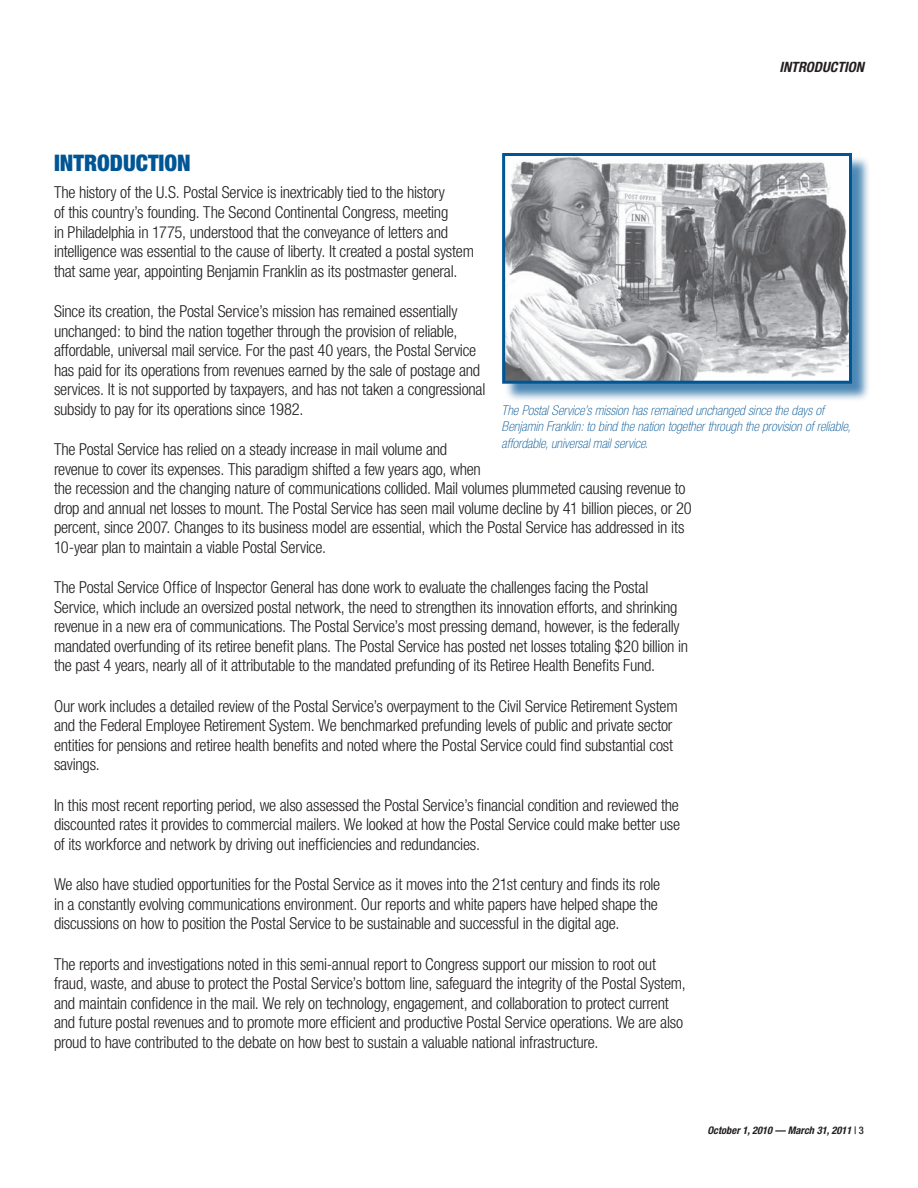
<style>
.page{position:relative;width:918px;height:1188px;background:#fff}
.page>*{position:absolute;margin:0;border:0;box-sizing:border-box;transform-origin:0 0}
.t1{font:900 condensed 22.8px "Helvetica Neue";color:#005595}
.t2{font:300 condensed 16.5px/19.5px "Helvetica Neue";letter-spacing:-.015em;color:#231f20}
.t3{font:italic 700 condensed 14.25px "Helvetica Neue";color:#231f20}
.t4{font:italic 100 condensed 13.5px/16.5px "Helvetica Neue";color:#005595}
.t5{font:italic 700 condensed 10.5px "Helvetica Neue";color:#231f20}
.s1{font-weight:500;font-style:normal}
</style>
<div class="page">
<div style="left:504px;top:155px;width:367px;height:248px;background:#005595;opacity:.7"></div>
<img style="left:506px;top:157px;width:342px;height:223px">
<div style="left:502px;top:153px;width:350px;height:231px;border:3px solid #005595"></div>
<p class="t3" style="left:779px;top:58px;width:86px">INTRODUCTION</p>
<h1 class="t1" style="left:54px;top:149px;width:138px">INTRODUCTION</h1>
<p class="t2" style="left:54px;top:183px;width:422px">The history of the U.S. Postal Service is inextricably tied to the history<br>of this country’s founding. The Second Continental Congress, meeting<br>in Philadelphia in 1775, understood that the conveyance of letters and intelligence was essential to the cause of liberty. It created a postal system that same year, appointing Benjamin Franklin as its postmaster general.</p>
<p class="t2" style="left:54px;top:301px;width:433px">Since its creation, the Postal Service’s mission has remained essentially unchanged: to bind the nation together through the provision of reliable, affordable, universal mail service. For the past 40 years, the Postal Service has paid for its operations from revenues earned by the sale of postage and services. It is not supported by taxpayers, and has not taken a congressional subsidy to pay for its operations since 1982.</p>
<p class="t2" style="left:54px;top:439px;width:639px">The Postal Service has relied on a steady increase in mail volume and<br>revenue to cover its expenses. This paradigm shifted a few years ago, when<br>the recession and the changing nature of communications collided. Mail volumes plummeted causing revenue to drop and annual net losses to mount. The Postal Service has seen mail volume decline by 41 billion pieces, or 20 percent, since 2007. Changes to its business model are essential, which the Postal Service has addressed in its 10-year plan to maintain a viable Postal Service.</p>
<p class="t2" style="left:54px;top:577px;width:636px">The Postal Service Office of Inspector General has done work to evaluate the challenges facing the Postal Service, which include an oversized postal network, the need to strengthen its innovation efforts, and shrinking revenue in a new era of communications. The Postal Service’s most pressing demand, however, is the federally mandated overfunding of its retiree benefit plans. The Postal Service has posted net losses totaling $20 billion in the past 4 years, nearly all of it attributable to the mandated prefunding of its Retiree Health Benefits Fund.</p>
<p class="t2" style="left:54px;top:696px;width:625px">Our work includes a detailed review of the Postal Service’s overpayment to the Civil Service Retirement System and the Federal Employee Retirement System. We benchmarked prefunding levels of public and private sector entities for pensions and retiree health benefits and noted where the Postal Service could find substantial cost savings.</p>
<p class="t2" style="left:54px;top:795px;width:628px;text-align:justify">In this most recent reporting period, we also assessed the Postal Service’s financial condition and reviewed the discounted rates it provides to commercial mailers. We looked at how the Postal Service could make better use of its workforce and network by driving out inefficiencies and redundancies.</p>
<p class="t2" style="left:54px;top:874px;width:608px">We also have studied opportunities for the Postal Service as it moves into the 21st century and finds its role in a constantly evolving communications environment. Our reports and white papers have helped shape the discussions on how to position the Postal Service to be sustainable and successful in the digital age.</p>
<p class="t2" style="left:54px;top:954px;width:633px">The reports and investigations noted in this semi-annual report to Congress support our mission to root out fraud, waste, and abuse to protect the Postal Service’s bottom line, safeguard the integrity of the Postal System, and maintain confidence in the mail. We rely on technology, engagement, and collaboration to protect current and future postal revenues and to promote more efficient and productive Postal Service operations. We are also proud to have contributed to the debate on how best to sustain a valuable national infrastructure.</p>
<p class="t4" style="left:502px;top:402px;width:351px">The Postal Service’s mission has remained unchanged since the days of<br>Benjamin Franklin: to bind the nation together through the provision of reliable, affordable, universal mail service.</p>
<p class="t5" style="left:707px;top:1124px;width:158px">October 1, 2010 — March 31, 2011 <span class="s1">| 3</span></p>
</div>
